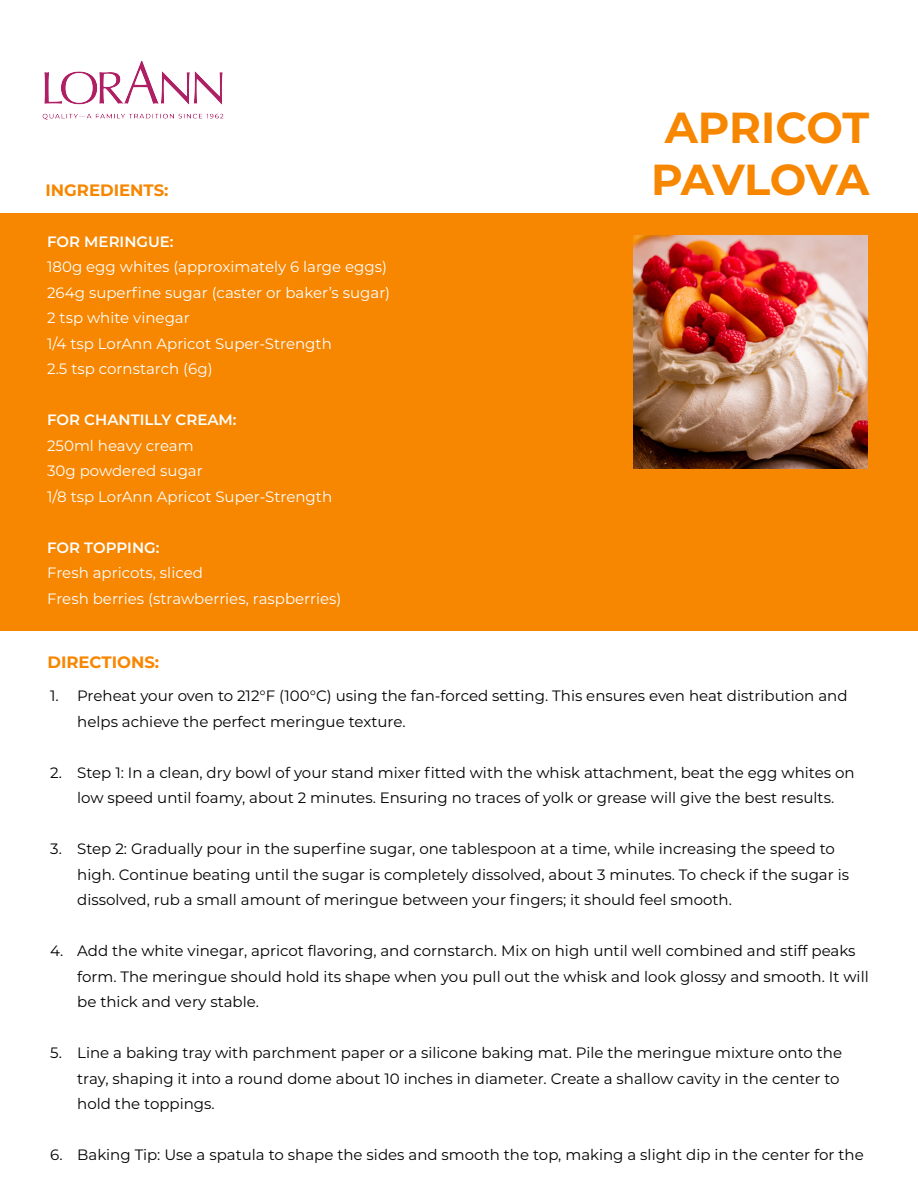
<style>
.page{position:relative;width:918px;height:1188px;background:#fff}
.page>*{position:absolute;margin:0;border:0;box-sizing:border-box;transform-origin:0 0}
.t1{font:700 43.35px/52.1px "Montserrat";letter-spacing:-.015em;color:#f78600;text-align:center}
.t2{font:700 16.5px "Montserrat";color:#f78600}
.t3{font:15px/25.5px "Montserrat";color:#000}
.t4{font:15px/25.5px "Montserrat";color:#fff}
.t5{font:600 15px "Montserrat";color:#fff}
</style>
<div class="page">
<div style="left:0;top:213px;width:918px;height:418px;background:#f78600"></div>
<img style="left:42px;top:60px;width:182px;height:60px">
<img style="left:634px;top:235px;width:233px;height:234px">
<p class="t2" style="left:46px;top:178px;width:124px">INGREDIENTS:</p>
<p class="t5" style="left:47px;top:231px;width:128px">FOR MERINGUE:</p>
<p class="t4" style="left:47px;top:254px;width:345px">180g egg whites (approximately 6 large eggs)<br>264g superfine sugar (caster or baker’s sugar)<br>2 tsp white vinegar<br>1/4 tsp LorAnn Apricot Super-Strength<br>2.5 tsp cornstarch (6g)</p>
<p class="t5" style="left:47px;top:409px;width:191px">FOR CHANTILLY CREAM:</p>
<p class="t4" style="left:47px;top:432px;width:287px">250ml heavy cream<br>30g powdered sugar<br>1/8 tsp LorAnn Apricot Super-Strength</p>
<p class="t5" style="left:47px;top:537px;width:114px">FOR TOPPING:</p>
<p class="t4" style="left:47px;top:560px;width:296px">Fresh apricots, sliced<br>Fresh berries (strawberries, raspberries)</p>
<p class="t2" style="left:47px;top:651px;width:113px">DIRECTIONS:</p>
<h1 class="t1" style="left:651px;top:100px;width:220px">APRICOT<br>PAVLOVA</h1>
<p class="t3" style="left:77px;top:682px;width:772px;text-indent:-27px">1. Preheat your oven to 212°F (100°C) using the fan-forced setting. This ensures even heat distribution and helps achieve the perfect meringue texture.</p>
<p class="t3" style="left:50px;top:759px;width:806px;text-align:center">2. Step 1: In a clean, dry bowl of your stand mixer fitted with the whisk attachment, beat the egg whites on low speed until foamy, about 2 minutes. Ensuring no traces of yolk or grease will give the best results.</p>
<p class="t3" style="left:77px;top:835px;width:773px;text-indent:-27px">3. Step 2: Gradually pour in the superfine sugar, one tablespoon at a time, while increasing the speed to high. Continue beating until the sugar is completely dissolved, about 3 minutes. To check if the sugar is dissolved, rub a small amount of meringue between your fingers; it should feel smooth.</p>
<p class="t3" style="left:77px;top:937px;width:793px;text-indent:-27px">4. Add the white vinegar, apricot flavoring, and cornstarch. Mix on high until well combined and stiff peaks form. The meringue should hold its shape when you pull out the whisk and look glossy and smooth. It will be thick and very stable.</p>
<p class="t3" style="left:77px;top:1039px;width:766px;text-indent:-27px">5. Line a baking tray with parchment paper or a silicone baking mat. Pile the meringue mixture onto the tray, shaping it into a round dome about 10 inches in diameter. Create a shallow cavity in the center to hold the toppings.</p>
<p class="t3" style="left:50px;top:1141px;width:815px">6. Baking Tip: Use a spatula to shape the sides and smooth the top, making a slight dip in the center for the</p>
</div>
